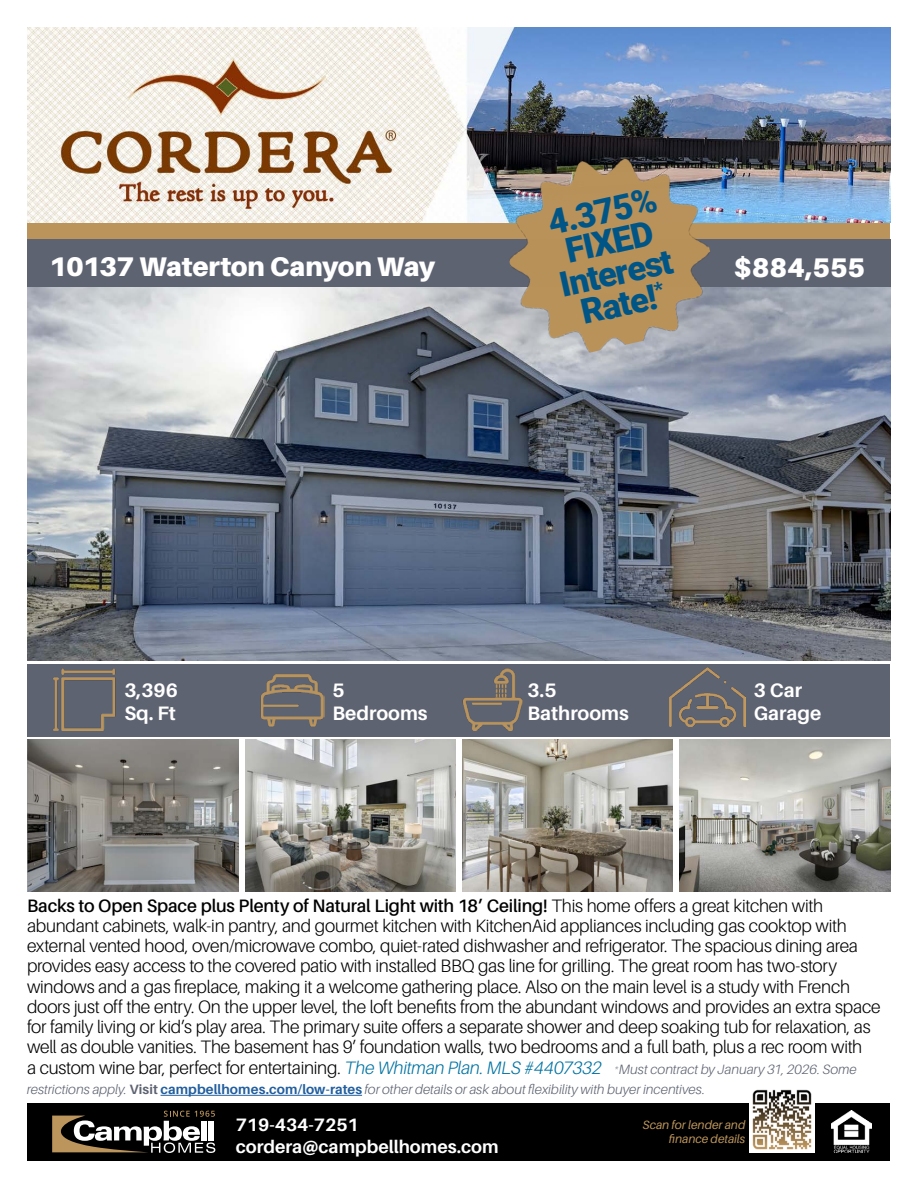
<style>
.page{position:relative;width:918px;height:1188px;background:#fff}
.page>*{position:absolute;margin:0;border:0;box-sizing:border-box;transform-origin:0 0}
.t1{font:900 34.5px/31.5px "Roboto";color:#005587;text-align:center}
.t2{font:900 27px "Aileron";letter-spacing:-.01em;color:#fff}
.t3{font:700 19.5px/23.4px "Aileron";color:#fff}
.t4{font:300 18px/20.4px "Aileron";letter-spacing:-.015em;color:#000}
.t5{font:700 18px/21.6px "Aileron";color:#fff}
.t6{font:italic 300 13.5px/19.5px "Aileron";color:#5e6371}
.t7{font:italic 12px/14.4px "Aileron";color:#bc955c;text-align:right}
.s1{font-weight:600}
.s2{font-style:italic;color:#0073a2}
.s3{font-weight:700;font-style:normal}
.s4{font-weight:700;font-style:normal;color:#215e9e}
</style>
<div class="page">
<img style="left:27px;top:27px;width:864px;height:195px">
<div style="left:28px;top:223px;width:862px;height:16px;background:#bb945b"></div>
<div style="left:28px;top:240px;width:863px;height:53px;background:#5e6371"></div>
<img style="left:27px;top:287px;width:864px;height:374px">
<div style="left:28px;top:664px;width:862px;height:72px;background:#5e6371"></div>
<img style="left:53px;top:668px;width:63px;height:62px">
<img style="left:261px;top:674px;width:63px;height:53px">
<img style="left:462px;top:668px;width:61px;height:62px">
<img style="left:670px;top:667px;width:75px;height:60px">
<img style="left:28px;top:739px;width:210px;height:152px">
<img style="left:245px;top:739px;width:211px;height:152px">
<img style="left:462px;top:739px;width:211px;height:152px">
<img style="left:680px;top:739px;width:210px;height:152px">
<div style="left:27px;top:1104px;width:863px;height:57px;background:#000"></div>
<svg style="left:52px;top:1111px;width:163px;height:42px"></svg>
<img style="left:831px;top:1111px;width:40px;height:42px">
<hr style="left:161px;top:1095px;width:201px;height:1px;background:#215e9e">
<img style="left:492px;top:139px;width:234px;height:226px">
<img style="left:749px;top:1089px;width:66px;height:64px">
<h1 class="t1" style="left:544px;top:206px;width:116px;rotate:-12deg">4.375%<br>FIXED<br>Interest<br>Rate!<sup>*</sup></h1>
<h2 class="t2" style="left:49px;top:251px;width:388px">10137 Waterton Canyon Way</h2>
<h2 class="t2" style="left:734px;top:251px;width:133px">$884,555</h2>
<p class="t3" style="left:124px;top:679px;width:55px">3,396<br>Sq. Ft</p>
<p class="t3" style="left:332px;top:678px;width:97px">5<br>Bedrooms</p>
<p class="t3" style="left:527px;top:678px;width:103px">3.5<br>Bathrooms</p>
<p class="t3" style="left:754px;top:678px;width:69px">3 Car<br>Garage</p>
<p class="t4" style="left:27px;top:895px;width:855px"><span class="s1">Backs to Open Space plus Plenty of Natural Light with 18’ Ceiling!</span> This home offers a great kitchen with abundant cabinets, walk-in pantry, and gourmet kitchen with KitchenAid appliances including gas cooktop with external vented hood, oven/microwave combo, quiet-rated dishwasher and refrigerator. The spacious dining area provides easy access to the covered patio with installed BBQ gas line for grilling. The great room has two-story windows and a gas fireplace, making it a welcome gathering place. Also on the main level is a study with French doors just off the entry. On the upper level, the loft benefits from the abundant windows and provides an extra space for family living or kid’s play area. The primary suite offers a separate shower and deep soaking tub for relaxation, as well as double vanities. The basement has 9’ foundation walls, two bedrooms and a full bath, plus a rec room with<br>a custom wine bar, perfect for entertaining. <span class="s2">The Whitman Plan. MLS #4407332</span></p>
<p class="t6" style="left:27px;top:1060px;width:831px;text-indent:588px"><sup>*</sup>Must contract by January 31, 2026. Some restrictions apply. <span class="s3">Visit</span> <span class="s4">campbellhomes.com/low-rates</span> for other details or ask about flexibility with buyer incentives.</p>
<p class="t5" style="left:236px;top:1114px;width:264px">719-434-7251 cordera@campbellhomes.com</p>
<p class="t7" style="left:643px;top:1117px;width:104px">Scan for lender and finance details</p>
</div>
